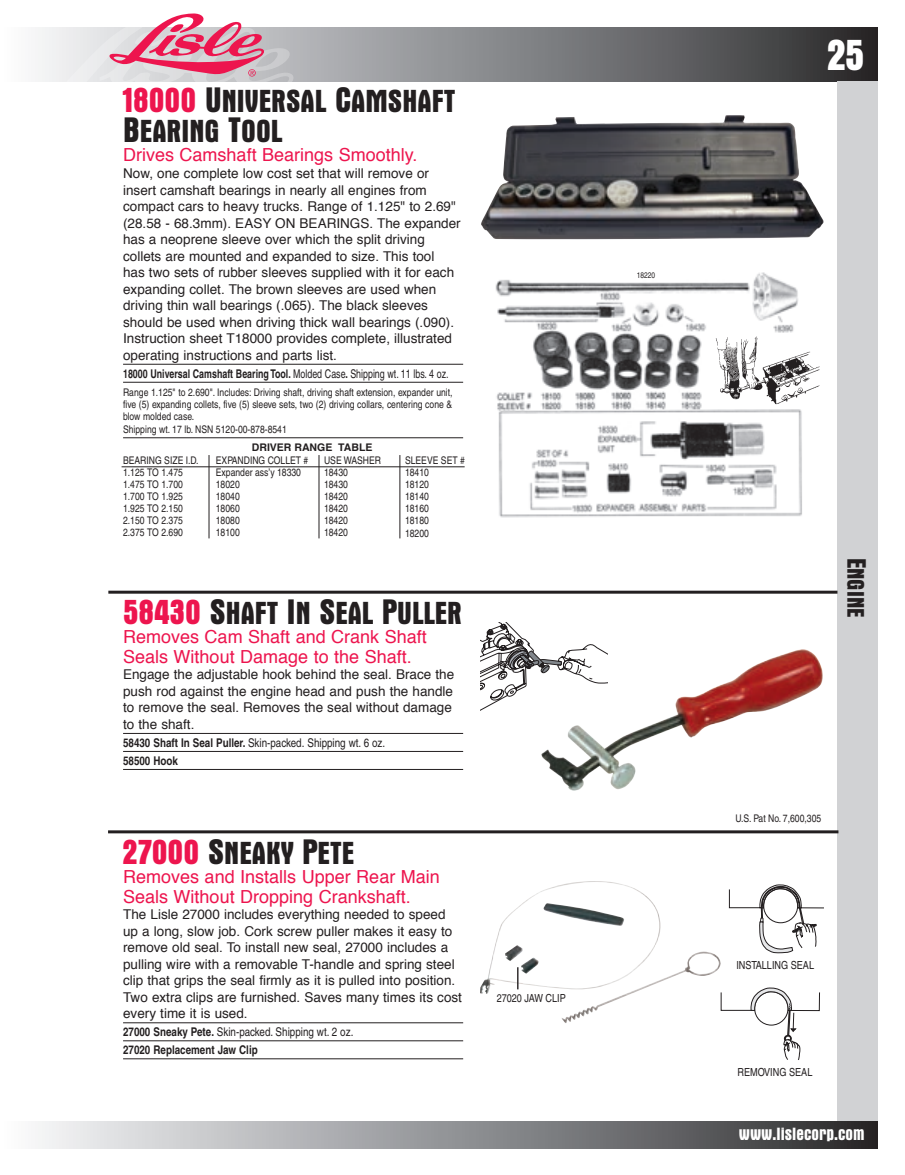
<style>
.page{position:relative;width:905px;height:1175px;background:#fff}
.page>*{position:absolute;margin:0;border:0;box-sizing:border-box;transform-origin:0 0}
.t1{font:45px "LISLENEW";color:#fff}
.t2{font:32.4px/30px "LISLENEW SC900";color:#231f20}
.t3{font:24.3px "LISLENEW SC900";color:#231f20}
.t4{font:18px/19.5px "Helvetica";color:#ed154e}
.t5{font:18px "LISLENEW";color:#fff}
.t6{font:13.5px/16.5px "Helvetica";color:#231f20}
.t7{font:700 condensed 12px/18px "Helvetica";color:#231f20}
.t8{font:700 condensed 12px "Helvetica";color:#231f20;scale:.9 1}
.t9{font:condensed 11.1px "Helvetica";color:#231f20}
.t10{font:condensed 10.5px/12px "Helvetica";color:#231f20}
.t11{font:700 10.5px "Helvetica";color:#231f20}
.t12{font:condensed 8.1px "Helvetica";color:#231f20}
.s1{font-size:36px;color:#ed154e}
.s2{font-size:36px}
.s3{font-weight:400}
.s4{font-size:27px}
</style>
<div class="page">
<svg style="left:295px;top:27px;width:583px;height:54px;background:#717275"></svg>
<div style="left:0;top:1121px;width:878px;height:27px;background:linear-gradient(to right,#fcfeff,#2d2d2f)"></div>
<svg style="left:38px;top:13px;width:257px;height:69px"></svg>
<div style="left:837px;top:81px;width:41px;height:1040px;background:#d1d2d4"></div>
<hr style="left:108px;top:590px;width:729px;height:3px;background:#231f20">
<hr style="left:108px;top:830px;width:730px;height:3px;background:#231f20">
<hr style="left:123px;top:364px;width:340px;height:1px;background:#231f20">
<hr style="left:123px;top:382px;width:340px;height:1px;background:#231f20">
<hr style="left:123px;top:437px;width:340px;height:1px;background:#231f20">
<img style="left:802px;top:351px;width:18px;height:43px">
<img style="left:495px;top:272px;width:307px;height:246px">
<img style="left:481px;top:115px;width:342px;height:124px">
<hr style="left:209px;top:455px;width:1px;height:83px;background:#231f20">
<hr style="left:318px;top:455px;width:1px;height:83px;background:#231f20">
<hr style="left:399px;top:455px;width:1px;height:83px;background:#231f20">
<hr style="left:122px;top:466px;width:342px;height:1px;background:#231f20">
<img style="left:480px;top:881px;width:223px;height:138px">
<hr style="left:123px;top:1022px;width:340px;height:1px;background:#231f20">
<hr style="left:123px;top:1040px;width:340px;height:1px;background:#231f20">
<hr style="left:123px;top:1058px;width:340px;height:1px;background:#231f20">
<svg style="left:713px;top:884px;width:111px;height:72px"></svg>
<svg style="left:720px;top:987px;width:100px;height:73px"></svg>
<svg style="left:517px;top:967px;width:1px;height:22px"></svg>
<hr style="left:123px;top:733px;width:340px;height:1px;background:#231f20">
<hr style="left:123px;top:751px;width:340px;height:1px;background:#231f20">
<hr style="left:123px;top:769px;width:340px;height:1px;background:#231f20">
<svg style="left:480px;top:622px;width:58px;height:88px"></svg>
<img style="left:538px;top:644px;width:285px;height:147px">
<h2 class="t2" style="left:123px;top:86px;width:334px"><span class="s1">18000</span> <span class="s2">U</span>NIVERSAL <span class="s2">C</span>AMSHAFT<br><span class="s2">B</span>EARING <span class="s2">T</span>OOL</h2>
<h3 class="t4" style="left:123px;top:146px;width:296px">Drives Camshaft Bearings Smoothly.</h3>
<p class="t6" style="left:123px;top:165px;width:339px">Now, one complete low cost set that will remove or insert camshaft bearings in nearly all engines from compact cars to heavy trucks. Range of 1.125" to 2.69" (28.58 - 68.3mm). EASY ON BEARINGS. The expander has a neoprene sleeve over which the split driving collets are mounted and expanded to size. This tool<br>has two sets of rubber sleeves supplied with it for each expanding collet. The brown sleeves are used when driving thin wall bearings (.065). The black sleeves should be used when driving thick wall bearings (.090).<br>Instruction sheet T18000 provides complete, illustrated operating instructions and parts list.</p>
<p class="t8" style="left:123px;top:366px;width:363px">18000 Universal Camshaft Bearing Tool. <span class="s3">Molded Case</span>. <span class="s3">Shipping wt. 11 lbs. 4 oz.</span></p>
<p class="t10" style="left:123px;top:386px;width:331px;text-align:justify">Range 1.125" to 2.690". Includes: Driving shaft, driving shaft extension, expander unit, five (5) expanding collets, five (5) sleeve sets, two (2) driving collars, centering cone &amp; blow molded case.</p>
<p class="t10" style="left:123px;top:423px;width:165px">Shipping wt. 17 lb. NSN 5120-00-878-8541</p>
<p class="t10" style="left:123px;top:455px;width:77px">BEARING SIZE I.D.<br>1.125 TO 1.475<br>1.475 TO 1.700<br>1.700 TO 1.925<br>1.925 TO 2.150<br>2.150 TO 2.375<br>2.375 TO 2.690</p>
<p class="t11" style="left:252px;top:438px;width:122px">DRIVER RANGE TABLE</p>
<p class="t10" style="left:216px;top:455px;width:94px">EXPANDING COLLET #<br>Expander ass’y 18330<br>18020<br>18040<br>18060<br>18080<br>18100</p>
<p class="t10" style="left:324px;top:455px;width:58px">USE WASHER<br>18430<br>18430<br>18420<br>18420<br>18420<br>18420</p>
<p class="t10" style="left:405px;top:455px;width:61px">SLEEVE SET #<br>18410<br>18120<br>18140<br>18160<br>18180<br>18200</p>
<h2 class="t2" style="left:123px;top:598px;width:340px"><span class="s1">58430</span> <span class="s2">S</span>HAFT <span class="s2">I</span>N <span class="s2">S</span>EAL <span class="s2">P</span>ULLER</h2>
<h3 class="t4" style="left:123px;top:627px;width:305px">Removes Cam Shaft and Crank Shaft<br>Seals Without Damage to the Shaft.</h3>
<p class="t6" style="left:123px;top:666px;width:332px">Engage the adjustable hook behind the seal. Brace the push rod against the engine head and push the handle to remove the seal. Removes the seal without damage to the shaft.</p>
<p class="t7" style="left:123px;top:733px;width:264px">58430 Shaft In Seal Puller. <span class="s3">Skin-packed. Shipping wt. 6 oz.<br></span>58500 Hook</p>
<h2 class="t2" style="left:123px;top:837px;width:233px"><span class="s1">27000</span> <span class="s2">S</span>NEAKY <span class="s2">P</span>ETE</h2>
<h3 class="t4" style="left:123px;top:867px;width:318px">Removes and Installs Upper Rear Main<br>Seals Without Dropping Crankshaft.</h3>
<p class="t6" style="left:123px;top:906px;width:340px">The Lisle 27000 includes everything needed to speed up a long, slow job. Cork screw puller makes it easy to remove old seal. To install new seal, 27000 includes a pulling wire with a removable T-handle and spring steel clip that grips the seal firmly as it is pulled into position.<br>Two extra clips are furnished. Saves many times its cost every time it is used.</p>
<p class="t7" style="left:123px;top:1022px;width:232px">27000 Sneaky Pete. <span class="s3">Skin-packed. Shipping wt. 2 oz.<br></span>27020 Replacement Jaw Clip</p>
<p class="t9" style="left:496px;top:992px;width:71px">27020 JAW CLIP</p>
<p class="t12" style="left:636px;top:270px;width:20px">18220</p>
<h1 class="t1" style="left:827px;top:29px;width:38px">25</h1>
<h3 class="t3" style="left:869px;top:557px;width:61px;rotate:90deg"><span class="s4">E</span>NGINE</h3>
<p class="t10" style="left:735px;top:812px;width:87px">U.S. Pat No. 7,600,305</p>
<p class="t9" style="left:736px;top:959px;width:79px">INSTALLING SEAL</p>
<p class="t9" style="left:737px;top:1065px;width:76px">REMOVING SEAL</p>
<h3 class="t5" style="left:738px;top:1123px;width:127px">www.lislecorp.com</h3>
</div>
